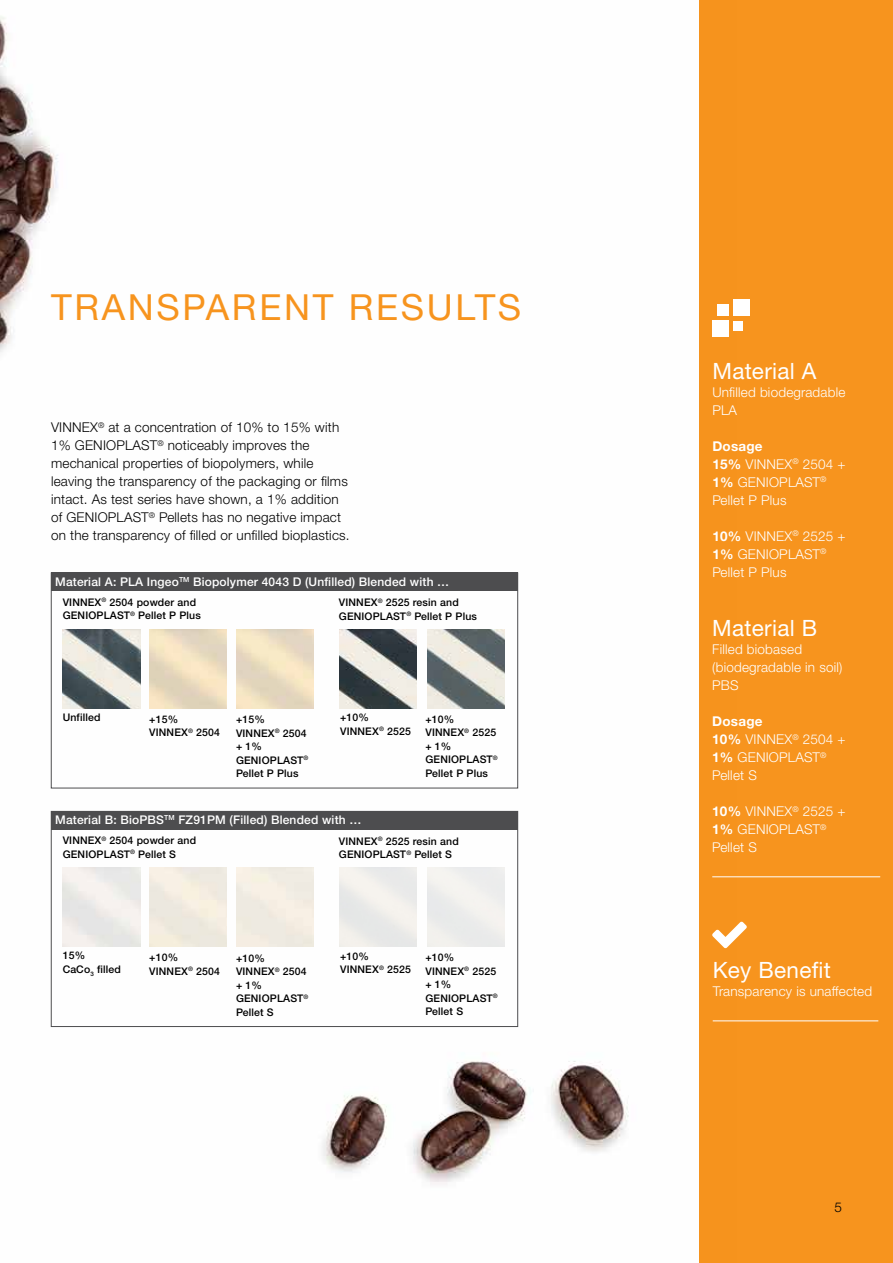
<style>
.page{position:relative;width:893px;height:1263px;background:#fff}
.page>*{position:absolute;margin:0;border:0;box-sizing:border-box;transform-origin:0 0}
.t1{font:36px "Helvetica Panfor Wacker";letter-spacing:.075em;color:#f7941e}
.t2{font:22.5px "Helvetica Panfor Wacker";letter-spacing:.015em;color:#fff}
.t3{font:300 13.5px/18px "Helvetica Panfor Wacker";letter-spacing:.015em;color:#000}
.t4{font:300 13.5px/18px "Helvetica Panfor Wacker";letter-spacing:.015em;color:#fff}
.t5{font:500 12px "Helvetica Panfor Wacker";letter-spacing:.015em;color:#fff}
.t6{font:500 10.5px/13.5px "Helvetica Panfor Wacker";letter-spacing:.015em;color:#000}
.s1{font-weight:700}
</style>
<div class="page">
<img style="left:0;top:16px;width:629px;height:1168px">
<div style="left:699px;top:0;width:194px;height:1263px;background:#f7941e"></div>
<hr style="left:712px;top:876px;width:168px;height:1px;background:#fff">
<hr style="left:713px;top:1020px;width:165px;height:1px;background:#fff">
<svg style="left:712px;top:922px;width:35px;height:26px"></svg>
<div style="left:717px;top:304px;width:11px;height:12px;background:#fff"></div>
<div style="left:733px;top:300px;width:16px;height:16px;background:#fff"></div>
<div style="left:712px;top:321px;width:16px;height:16px;background:#fff"></div>
<div style="left:733px;top:321px;width:10px;height:9px;background:#fff"></div>
<div style="left:51px;top:573px;width:467px;height:18px;background:#4d4d4f"></div>
<img style="left:63px;top:629px;width:77px;height:79px">
<img style="left:149px;top:629px;width:78px;height:79px">
<img style="left:236px;top:629px;width:77px;height:79px">
<img style="left:339px;top:629px;width:78px;height:79px">
<img style="left:427px;top:629px;width:78px;height:79px">
<div style="left:51px;top:811px;width:467px;height:18px;background:#4d4d4f"></div>
<img style="left:63px;top:867px;width:77px;height:79px">
<div style="left:149px;top:867px;width:78px;height:79px;background:#f0eadf"></div>
<div style="left:236px;top:867px;width:77px;height:79px;background:#f1ece2"></div>
<img style="left:339px;top:867px;width:78px;height:79px">
<div style="left:427px;top:867px;width:78px;height:79px;background:#edeeed"></div>
<h1 class="t1" style="left:51px;top:285px;width:472px">TRANSPARENT RESULTS</h1>
<p class="t3" style="left:51px;top:418px;width:300px">VINNEX<sup>®</sup> at a concentration of 10% to 15% with 1% GENIOPLAST<sup>®</sup> noticeably improves the mechanical properties of biopolymers, while leaving the transparency of the packaging or films intact. As test series have shown, a 1% addition of GENIOPLAST<sup>®</sup> Pellets has no negative impact on the transparency of filled or unfilled bioplastics.</p>
<p class="t5" style="left:55px;top:574px;width:395px">Material A: PLA Ingeo<sup>TM</sup> Biopolymer 4043 D (Unfilled) Blended with …</p>
<p class="t6" style="left:63px;top:595px;width:140px">VINNEX<sup>®</sup> 2504 powder and<br>GENIOPLAST<sup>®</sup> Pellet P Plus</p>
<p class="t6" style="left:339px;top:595px;width:140px">VINNEX<sup>®</sup> 2525 resin and<br>GENIOPLAST<sup>®</sup> Pellet P Plus</p>
<p class="t6" style="left:63px;top:710px;width:39px">Unfilled</p>
<p class="t6" style="left:149px;top:712px;width:72px">+15%<br>VINNEX<sup>®</sup> 2504</p>
<p class="t6" style="left:236px;top:713px;width:74px">+15%<br>VINNEX<sup>®</sup> 2504 + 1%<br>GENIOPLAST<sup>®<br></sup>Pellet P Plus</p>
<p class="t6" style="left:340px;top:711px;width:72px">+10%<br>VINNEX<sup>®</sup> 2525</p>
<p class="t6" style="left:425px;top:712px;width:74px">+10%<br>VINNEX<sup>®</sup> 2525 + 1%<br>GENIOPLAST<sup>®<br></sup>Pellet P Plus</p>
<p class="t5" style="left:55px;top:813px;width:308px">Material B: BioPBS<sup>TM</sup> FZ91PM (Filled) Blended with …</p>
<p class="t6" style="left:63px;top:834px;width:135px">VINNEX<sup>®</sup> 2504 powder and<br>GENIOPLAST<sup>®</sup> Pellet S</p>
<p class="t6" style="left:339px;top:834px;width:121px">VINNEX<sup>®</sup> 2525 resin and<br>GENIOPLAST<sup>®</sup> Pellet S</p>
<p class="t6" style="left:63px;top:949px;width:60px">15%<br>CaCo<sub>3</sub> filled</p>
<p class="t6" style="left:149px;top:951px;width:72px">+10%<br>VINNEX<sup>®</sup> 2504</p>
<p class="t6" style="left:236px;top:951px;width:74px">+10%<br>VINNEX<sup>®</sup> 2504 + 1%<br>GENIOPLAST<sup>®<br></sup>Pellet S</p>
<p class="t6" style="left:340px;top:949px;width:72px">+10%<br>VINNEX<sup>®</sup> 2525</p>
<p class="t6" style="left:425px;top:951px;width:74px">+10%<br>VINNEX<sup>®</sup> 2525 + 1%<br>GENIOPLAST<sup>®<br></sup>Pellet S</p>
<h2 class="t2" style="left:712px;top:357px;width:106px">Material A</h2>
<p class="t4" style="left:712px;top:383px;width:135px">Unfilled biodegradable<br>PLA</p>
<p class="t4" style="left:712px;top:437px;width:135px"><span class="s1">Dosage<br>15%</span> VINNEX<sup>®</sup> 2504 +<br><span class="s1">1%</span> GENIOPLAST<sup>®<br></sup>Pellet P Plus</p>
<p class="t4" style="left:712px;top:527px;width:135px"><span class="s1">10%</span> VINNEX<sup>®</sup> 2525 +<br><span class="s1">1%</span> GENIOPLAST<sup>®<br></sup>Pellet P Plus</p>
<h2 class="t2" style="left:712px;top:614px;width:106px">Material B</h2>
<p class="t4" style="left:712px;top:640px;width:132px">Filled biobased (biodegradable in soil)<br>PBS</p>
<p class="t4" style="left:712px;top:712px;width:135px"><span class="s1">Dosage<br>10%</span> VINNEX<sup>®</sup> 2504 +<br><span class="s1">1%</span> GENIOPLAST<sup>®<br></sup>Pellet S</p>
<p class="t4" style="left:712px;top:802px;width:135px"><span class="s1">10%</span> VINNEX<sup>®</sup> 2525 +<br><span class="s1">1%</span> GENIOPLAST<sup>®<br></sup>Pellet S</p>
<h2 class="t2" style="left:713px;top:956px;width:120px">Key Benefit</h2>
<p class="t4" style="left:713px;top:982px;width:161px">Transparency is unaffected</p>
<p class="t3" style="left:834px;top:1198px;width:9px">5</p>
</div>
